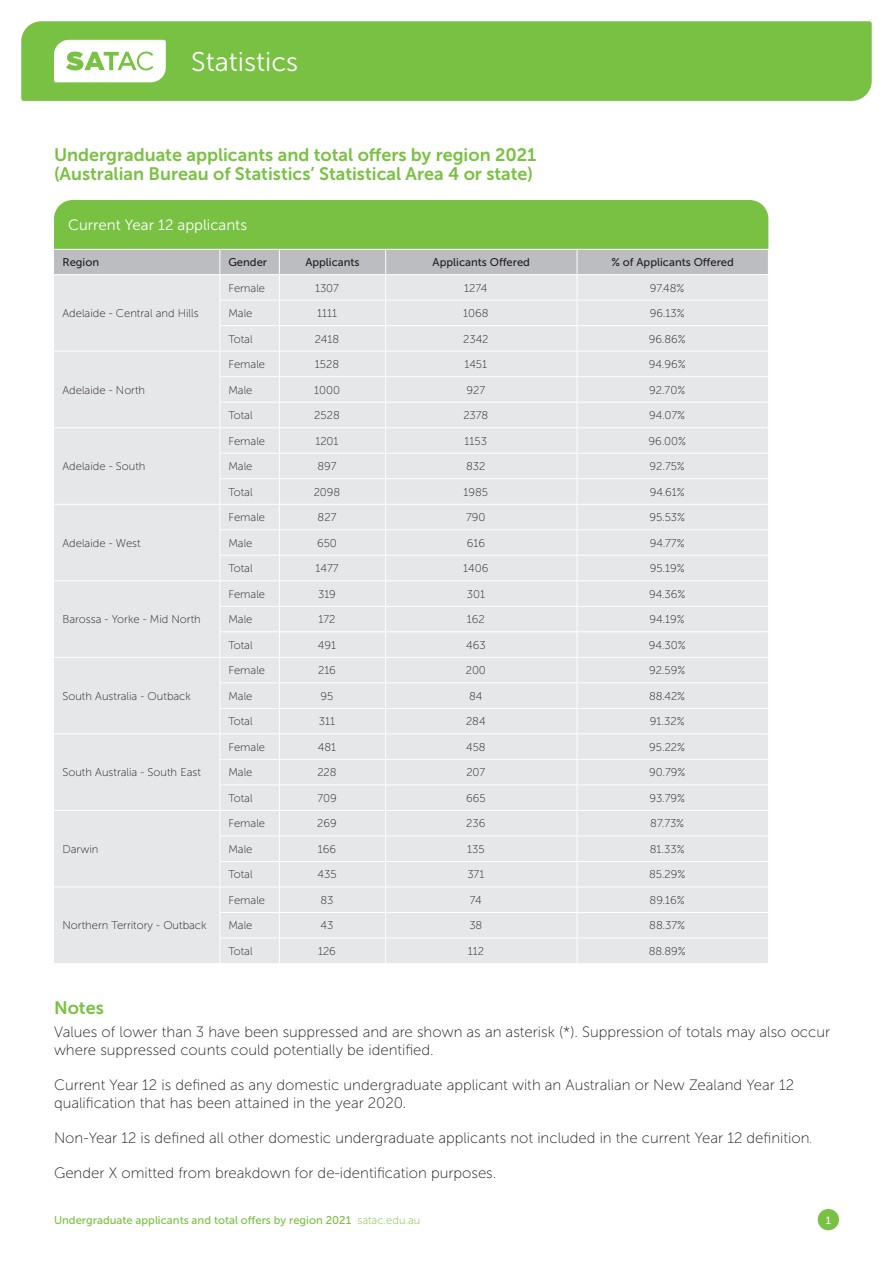
<style>
.page{position:relative;width:893px;height:1263px;background:#fff}
.page>*{position:absolute;margin:0;border:0;box-sizing:border-box;transform-origin:0 0}
.t1{font:27px "Museo Sans 300";color:#fff}
.Secondary_Heading{font:18px/19.5px "Museo Sans 700";color:#79c142}
.Table_-_Body{font:15px/18px "Museo Sans 100";color:#231f20}
.Masthead_-_16pt{font:15px "Museo Sans 300";color:#fff}
.Table_-_Body-2{font:11.25px "Museo Sans 100";color:#231f20}
.t2{font:11.25px "Museo Sans 500";color:#79c142}
.Table_-_Body_Museo_S{font:11.25px "Museo Sans 500";color:#231f20}
.t3{font:10.5px "Museo Sans 500";color:#fff}
.s1{font-size:11.25px}
.s2{font-family:"Museo Sans 100"}
</style>
<div class="page">
<div style="left:818px;top:1209px;width:21px;height:21px;background:#79c142;border-radius:50%"></div>
<div style="left:21px;top:21px;width:851px;height:80px;background:#79c142"></div>
<svg style="left:54px;top:40px;width:112px;height:42px"></svg>
<svg style="left:54px;top:200px;width:715px;height:763px;background:#dee4dd"></svg>
<h1 class="t1" style="left:191px;top:47px;width:108px">Statistics</h1>
<p class="Secondary_Heading" style="left:54px;top:145px;width:484px">Undergraduate applicants and total offers by region 2021 (Australian Bureau of Statistics’ Statistical Area 4 or state)</p>
<p class="Masthead_-_16pt" style="left:68px;top:217px;width:180px">Current Year 12 applicants</p>
<p class="Table_-_Body_Museo_S" style="left:63px;top:256px;width:38px">Region</p>
<p class="Table_-_Body_Museo_S" style="left:228px;top:256px;width:40px">Gender</p>
<p class="Table_-_Body_Museo_S" style="left:305px;top:256px;width:56px">Applicants</p>
<p class="Table_-_Body_Museo_S" style="left:433px;top:256px;width:99px">Applicants Offered</p>
<p class="Table_-_Body_Museo_S" style="left:611px;top:256px;width:124px">% of Applicants Offered</p>
<p class="Table_-_Body-2" style="left:63px;top:307px;width:138px">Adelaide - Central and Hills</p>
<p class="Table_-_Body-2" style="left:63px;top:384px;width:84px">Adelaide - North</p>
<p class="Table_-_Body-2" style="left:63px;top:460px;width:84px">Adelaide - South</p>
<p class="Table_-_Body-2" style="left:63px;top:537px;width:80px">Adelaide - West</p>
<p class="Table_-_Body-2" style="left:63px;top:613px;width:140px">Barossa - Yorke - Mid North</p>
<p class="Table_-_Body-2" style="left:63px;top:690px;width:130px">South Australia - Outback</p>
<p class="Table_-_Body-2" style="left:63px;top:766px;width:140px">South Australia - South East</p>
<p class="Table_-_Body-2" style="left:63px;top:843px;width:37px">Darwin</p>
<p class="Table_-_Body-2" style="left:63px;top:920px;width:146px">Northern Territory - Outback</p>
<p class="Table_-_Body-2" style="left:228px;top:282px;width:38px">Female</p>
<p class="Table_-_Body-2" style="left:315px;top:282px;width:25px">1307</p>
<p class="Table_-_Body-2" style="left:464px;top:282px;width:25px">1274</p>
<p class="Table_-_Body-2" style="left:650px;top:282px;width:36px">97.48%</p>
<p class="Table_-_Body-2" style="left:228px;top:307px;width:26px">Male</p>
<p class="Table_-_Body-2" style="left:317px;top:307px;width:21px">1111</p>
<p class="Table_-_Body-2" style="left:463px;top:307px;width:27px">1068</p>
<p class="Table_-_Body-2" style="left:650px;top:307px;width:36px">96.13%</p>
<p class="Table_-_Body-2" style="left:228px;top:333px;width:26px">Total</p>
<p class="Table_-_Body-2" style="left:315px;top:333px;width:26px">2418</p>
<p class="Table_-_Body-2" style="left:463px;top:333px;width:27px">2342</p>
<p class="Table_-_Body-2" style="left:649px;top:333px;width:38px">96.86%</p>
<p class="Table_-_Body-2" style="left:228px;top:358px;width:38px">Female</p>
<p class="Table_-_Body-2" style="left:315px;top:358px;width:26px">1528</p>
<p class="Table_-_Body-2" style="left:465px;top:358px;width:24px">1451</p>
<p class="Table_-_Body-2" style="left:649px;top:358px;width:38px">94.96%</p>
<p class="Table_-_Body-2" style="left:228px;top:384px;width:26px">Male</p>
<p class="Table_-_Body-2" style="left:314px;top:384px;width:27px">1000</p>
<p class="Table_-_Body-2" style="left:467px;top:384px;width:20px">927</p>
<p class="Table_-_Body-2" style="left:649px;top:384px;width:38px">92.70%</p>
<p class="Table_-_Body-2" style="left:228px;top:409px;width:26px">Total</p>
<p class="Table_-_Body-2" style="left:314px;top:409px;width:27px">2528</p>
<p class="Table_-_Body-2" style="left:463px;top:409px;width:26px">2378</p>
<p class="Table_-_Body-2" style="left:649px;top:409px;width:37px">94.07%</p>
<p class="Table_-_Body-2" style="left:228px;top:435px;width:38px">Female</p>
<p class="Table_-_Body-2" style="left:315px;top:435px;width:25px">1201</p>
<p class="Table_-_Body-2" style="left:465px;top:435px;width:24px">1153</p>
<p class="Table_-_Body-2" style="left:648px;top:435px;width:39px">96.00%</p>
<p class="Table_-_Body-2" style="left:228px;top:460px;width:26px">Male</p>
<p class="Table_-_Body-2" style="left:317px;top:460px;width:21px">897</p>
<p class="Table_-_Body-2" style="left:466px;top:460px;width:21px">832</p>
<p class="Table_-_Body-2" style="left:650px;top:460px;width:37px">92.75%</p>
<p class="Table_-_Body-2" style="left:228px;top:486px;width:26px">Total</p>
<p class="Table_-_Body-2" style="left:314px;top:486px;width:28px">2098</p>
<p class="Table_-_Body-2" style="left:464px;top:486px;width:26px">1985</p>
<p class="Table_-_Body-2" style="left:650px;top:486px;width:36px">94.61%</p>
<p class="Table_-_Body-2" style="left:228px;top:511px;width:38px">Female</p>
<p class="Table_-_Body-2" style="left:318px;top:511px;width:20px">827</p>
<p class="Table_-_Body-2" style="left:466px;top:511px;width:21px">790</p>
<p class="Table_-_Body-2" style="left:649px;top:511px;width:37px">95.53%</p>
<p class="Table_-_Body-2" style="left:228px;top:537px;width:26px">Male</p>
<p class="Table_-_Body-2" style="left:317px;top:537px;width:21px">650</p>
<p class="Table_-_Body-2" style="left:467px;top:537px;width:20px">616</p>
<p class="Table_-_Body-2" style="left:650px;top:537px;width:36px">94.77%</p>
<p class="Table_-_Body-2" style="left:228px;top:562px;width:26px">Total</p>
<p class="Table_-_Body-2" style="left:316px;top:562px;width:24px">1477</p>
<p class="Table_-_Body-2" style="left:463px;top:562px;width:27px">1406</p>
<p class="Table_-_Body-2" style="left:650px;top:562px;width:36px">95.19%</p>
<p class="Table_-_Body-2" style="left:228px;top:588px;width:38px">Female</p>
<p class="Table_-_Body-2" style="left:318px;top:588px;width:19px">319</p>
<p class="Table_-_Body-2" style="left:467px;top:588px;width:20px">301</p>
<p class="Table_-_Body-2" style="left:649px;top:588px;width:38px">94.36%</p>
<p class="Table_-_Body-2" style="left:228px;top:613px;width:26px">Male</p>
<p class="Table_-_Body-2" style="left:319px;top:613px;width:18px">172</p>
<p class="Table_-_Body-2" style="left:467px;top:613px;width:19px">162</p>
<p class="Table_-_Body-2" style="left:650px;top:613px;width:37px">94.19%</p>
<p class="Table_-_Body-2" style="left:228px;top:639px;width:26px">Total</p>
<p class="Table_-_Body-2" style="left:318px;top:639px;width:20px">491</p>
<p class="Table_-_Body-2" style="left:466px;top:639px;width:21px">463</p>
<p class="Table_-_Body-2" style="left:649px;top:639px;width:38px">94.30%</p>
<p class="Table_-_Body-2" style="left:228px;top:664px;width:38px">Female</p>
<p class="Table_-_Body-2" style="left:318px;top:664px;width:19px">216</p>
<p class="Table_-_Body-2" style="left:466px;top:664px;width:22px">200</p>
<p class="Table_-_Body-2" style="left:649px;top:664px;width:38px">92.59%</p>
<p class="Table_-_Body-2" style="left:228px;top:690px;width:26px">Male</p>
<p class="Table_-_Body-2" style="left:321px;top:690px;width:14px">95</p>
<p class="Table_-_Body-2" style="left:469px;top:690px;width:15px">84</p>
<p class="Table_-_Body-2" style="left:649px;top:690px;width:37px">88.42%</p>
<p class="Table_-_Body-2" style="left:228px;top:715px;width:26px">Total</p>
<p class="Table_-_Body-2" style="left:319px;top:715px;width:18px">311</p>
<p class="Table_-_Body-2" style="left:466px;top:715px;width:21px">284</p>
<p class="Table_-_Body-2" style="left:650px;top:715px;width:36px">91.32%</p>
<p class="Table_-_Body-2" style="left:228px;top:741px;width:38px">Female</p>
<p class="Table_-_Body-2" style="left:318px;top:741px;width:20px">481</p>
<p class="Table_-_Body-2" style="left:466px;top:741px;width:21px">458</p>
<p class="Table_-_Body-2" style="left:649px;top:741px;width:37px">95.22%</p>
<p class="Table_-_Body-2" style="left:228px;top:766px;width:26px">Male</p>
<p class="Table_-_Body-2" style="left:317px;top:766px;width:21px">228</p>
<p class="Table_-_Body-2" style="left:466px;top:766px;width:20px">207</p>
<p class="Table_-_Body-2" style="left:649px;top:766px;width:38px">90.79%</p>
<p class="Table_-_Body-2" style="left:228px;top:792px;width:26px">Total</p>
<p class="Table_-_Body-2" style="left:317px;top:792px;width:21px">709</p>
<p class="Table_-_Body-2" style="left:466px;top:792px;width:21px">665</p>
<p class="Table_-_Body-2" style="left:649px;top:792px;width:37px">93.79%</p>
<p class="Table_-_Body-2" style="left:228px;top:817px;width:38px">Female</p>
<p class="Table_-_Body-2" style="left:317px;top:817px;width:21px">269</p>
<p class="Table_-_Body-2" style="left:466px;top:817px;width:21px">236</p>
<p class="Table_-_Body-2" style="left:650px;top:817px;width:35px">87.73%</p>
<p class="Table_-_Body-2" style="left:228px;top:843px;width:26px">Male</p>
<p class="Table_-_Body-2" style="left:318px;top:843px;width:20px">166</p>
<p class="Table_-_Body-2" style="left:467px;top:843px;width:19px">135</p>
<p class="Table_-_Body-2" style="left:650px;top:843px;width:36px">81.33%</p>
<p class="Table_-_Body-2" style="left:228px;top:868px;width:26px">Total</p>
<p class="Table_-_Body-2" style="left:317px;top:868px;width:21px">435</p>
<p class="Table_-_Body-2" style="left:467px;top:868px;width:18px">371</p>
<p class="Table_-_Body-2" style="left:649px;top:868px;width:38px">85.29%</p>
<p class="Table_-_Body-2" style="left:228px;top:894px;width:38px">Female</p>
<p class="Table_-_Body-2" style="left:320px;top:894px;width:15px">83</p>
<p class="Table_-_Body-2" style="left:470px;top:894px;width:14px">74</p>
<p class="Table_-_Body-2" style="left:650px;top:894px;width:37px">89.16%</p>
<p class="Table_-_Body-2" style="left:228px;top:919px;width:26px">Male</p>
<p class="Table_-_Body-2" style="left:321px;top:919px;width:14px">43</p>
<p class="Table_-_Body-2" style="left:469px;top:919px;width:15px">38</p>
<p class="Table_-_Body-2" style="left:649px;top:919px;width:37px">88.37%</p>
<p class="Table_-_Body-2" style="left:228px;top:945px;width:26px">Total</p>
<p class="Table_-_Body-2" style="left:318px;top:945px;width:19px">126</p>
<p class="Table_-_Body-2" style="left:468px;top:945px;width:18px">112</p>
<p class="Table_-_Body-2" style="left:649px;top:945px;width:39px">88.89%</p>
<p class="Secondary_Heading" style="left:54px;top:998px;width:51px">Notes</p>
<p class="Table_-_Body" style="left:54px;top:1022px;width:778px">Values of lower than 3 have been suppressed and are shown as an asterisk (*). Suppression of totals may also occur where suppressed counts could potentially be identified.</p>
<p class="Table_-_Body" style="left:54px;top:1075px;width:741px">Current Year 12 is defined as any domestic undergraduate applicant with an Australian or New Zealand Year 12 qualification that has been attained in the year 2020.</p>
<p class="Table_-_Body" style="left:54px;top:1128px;width:760px">Non-Year 12 is defined all other domestic undergraduate applicants not included in the current Year 12 definition<span class="s1">.</span></p>
<p class="Table_-_Body" style="left:54px;top:1163px;width:444px">Gender X omitted from breakdown for de-identification purposes.</p>
<p class="t2" style="left:54px;top:1214px;width:368px">Undergraduate applicants and total offers by region 2021 <span class="s2">satac.edu.au</span></p>
<p class="t3" style="left:826px;top:1214px;width:7px">1</p>
</div>
